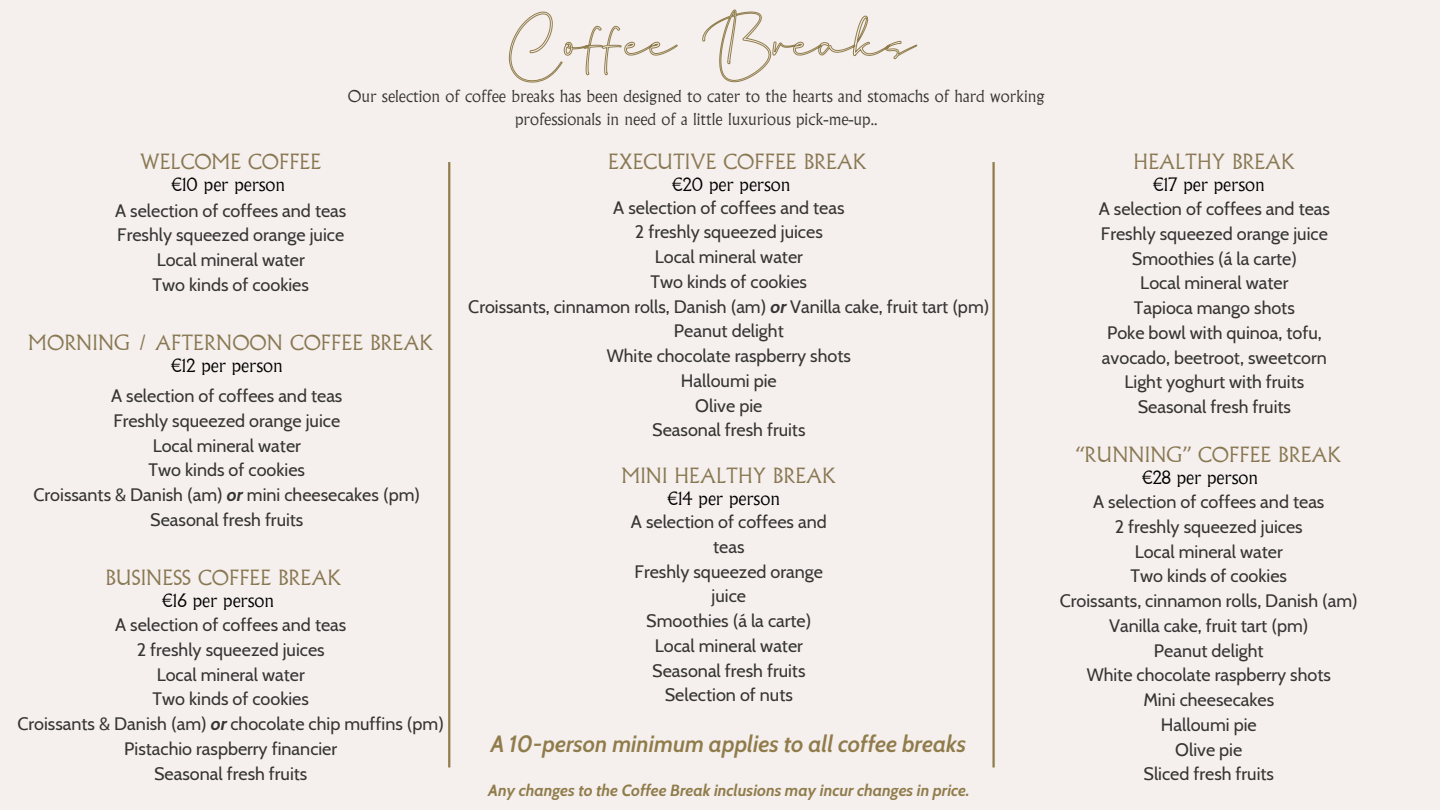
<style>
.page{position:relative;width:1440px;height:810px;background:#f5f0ee}
.page>*{position:absolute;margin:0;border:0;box-sizing:border-box;transform-origin:0 0}
.t1{font:italic 600 23px "Cabin";color:#907c4b}
.t2{font:300 20.5px "Albertus MT Pro";color:#897852}
.t3{font:300 18.1px "Albertus MT Pro";color:#000}
.t4{font:18px/24.8px "Cabin";color:#363534;text-align:center}
.t5{font:300 16.3px/22.5px "Albertus MT Pro";color:#363534;text-align:center}
.t6{font:italic 700 16.1px "Cabin";color:#907c4b}
.s1{font-weight:700;font-style:italic}
</style>
<div class="page">
<svg style="left:509px;top:9px;width:408px;height:74px"></svg>
<hr style="left:448px;top:162px;width:2px;height:606px;background:#907c4b">
<hr style="left:992px;top:162px;width:3px;height:606px;background:#907c4b">
<h4 class="t5" style="left:348px;top:86px;width:699px">Our selection of coffee breaks has been designed to cater to the hearts and stomachs of hard working professionals in need of a little luxurious pick-me-up..</h4>
<h3 class="t2" style="left:140px;top:152px;width:183px">WELCOME COFFEE</h3>
<h4 class="t3" style="left:171px;top:176px;width:116px">€10 per person</h4>
<h4 class="t4" style="left:115px;top:198px;width:233px">A selection of coffees and teas<br>Freshly squeezed orange juice<br>Local mineral water<br>Two kinds of cookies</h4>
<h3 class="t2" style="left:28px;top:333px;width:406px">MORNING / AFTERNOON COFFEE BREAK</h3>
<h4 class="t3" style="left:171px;top:357px;width:113px">€12 per person</h4>
<h4 class="t4" style="left:34px;top:383px;width:388px">A selection of coffees and teas<br>Freshly squeezed orange juice<br>Local mineral water<br>Two kinds of cookies<br>Croissants &amp; Danish (am) <span class="s1">or</span> mini cheesecakes (pm)<br>Seasonal fresh fruits</h4>
<h3 class="t2" style="left:105px;top:568px;width:237px">BUSINESS COFFEE BREAK</h3>
<h4 class="t3" style="left:162px;top:592px;width:114px">€16 per person</h4>
<h4 class="t4" style="left:17px;top:612px;width:428px">A selection of coffees and teas<br>2 freshly squeezed juices<br>Local mineral water<br>Two kinds of cookies<br>Croissants &amp; Danish (am) <span class="s1">or</span> chocolate chip muffins (pm)<br>Pistachio raspberry financier<br>Seasonal fresh fruits</h4>
<h3 class="t2" style="left:608px;top:152px;width:260px">EXECUTIVE COFFEE BREAK</h3>
<h4 class="t3" style="left:672px;top:176px;width:120px">€20 per person</h4>
<h4 class="t4" style="left:468px;top:195px;width:523px">A selection of coffees and teas<br>2 freshly squeezed juices<br>Local mineral water<br>Two kinds of cookies<br>Croissants, cinnamon rolls, Danish (am) <span class="s1">or</span> Vanilla cake, fruit tart (pm)<br>Peanut delight<br>White chocolate raspberry shots<br>Halloumi pie<br>Olive pie<br>Seasonal fresh fruits</h4>
<h4 class="t2" style="left:622px;top:466px;width:216px">MINI HEALTHY BREAK</h4>
<h4 class="t3" style="left:667px;top:490px;width:114px">€14 per person</h4>
<h2 class="t4" style="left:631px;top:509px;width:197px">A selection of coffees and teas<br>Freshly squeezed orange juice<br>Smoothies (á la carte)<br>Local mineral water<br>Seasonal fresh fruits<br>Selection of nuts</h2>
<h3 class="t1" style="left:491px;top:729px;width:477px">A 10-person minimum applies to all coffee breaks</h3>
<h4 class="t6" style="left:488px;top:781px;width:483px">Any changes to the Coffee Break inclusions may incur changes in price.</h4>
<p class="t2" style="left:1134px;top:152px;width:163px">HEALTHY BREAK</p>
<h3 class="t3" style="left:1153px;top:176px;width:113px">€17 per person</h3>
<h4 class="t4" style="left:1099px;top:196px;width:233px">A selection of coffees and teas<br>Freshly squeezed orange juice<br>Smoothies (á la carte)<br>Local mineral water<br>Tapioca mango shots<br>Poke bowl with quinoa, tofu, avocado, beetroot, sweetcorn<br>Light yoghurt with fruits<br>Seasonal fresh fruits</h4>
<h4 class="t2" style="left:1076px;top:445px;width:267px">“RUNNING” COFFEE BREAK</h4>
<h3 class="t3" style="left:1142px;top:469px;width:118px">€28 per person</h3>
<h4 class="t4" style="left:1060px;top:489px;width:300px">A selection of coffees and teas<br>2 freshly squeezed juices<br>Local mineral water<br>Two kinds of cookies<br>Croissants, cinnamon rolls, Danish (am)<br>Vanilla cake, fruit tart (pm)<br>Peanut delight<br>White chocolate raspberry shots<br>Mini cheesecakes<br>Halloumi pie<br>Olive pie<br>Sliced fresh fruits</h4>
</div>
